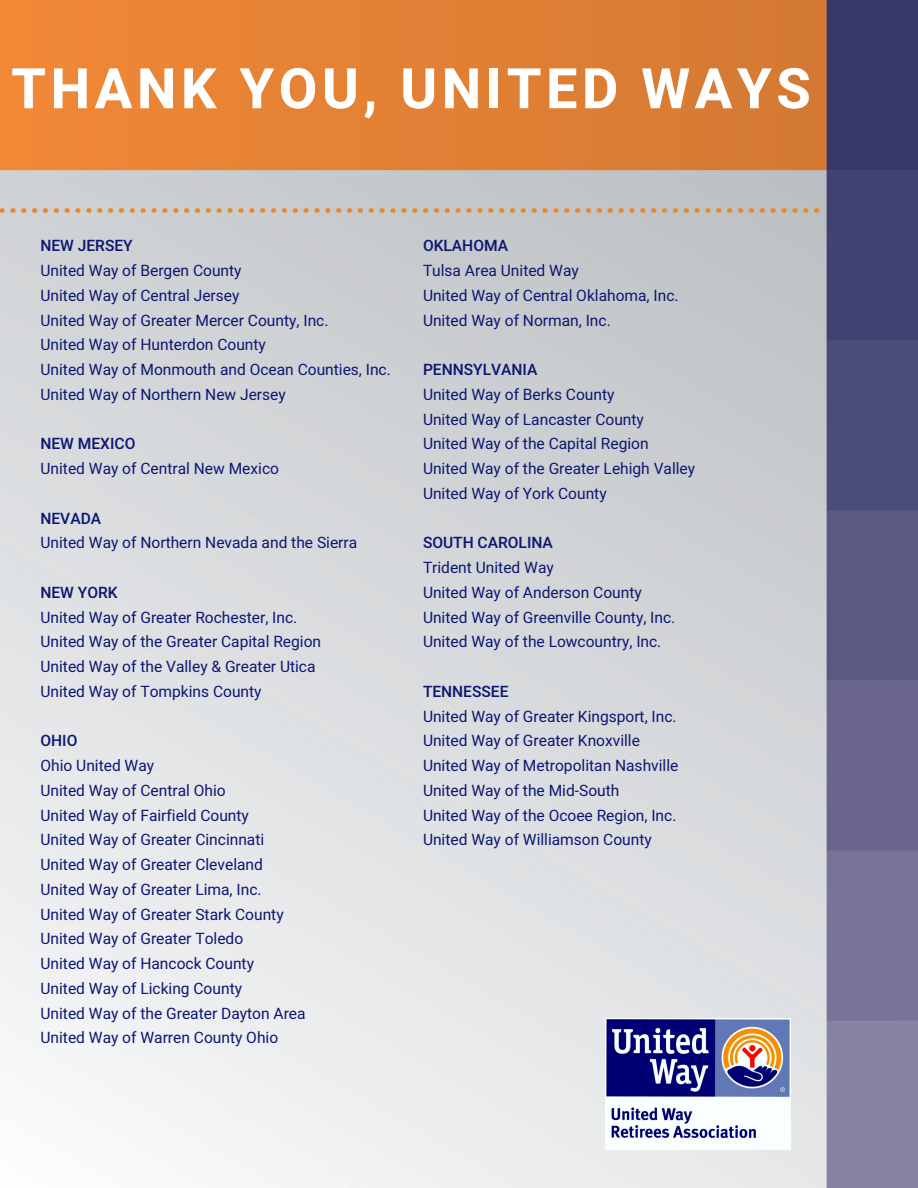
<style>
.page{position:relative;width:918px;height:1188px;background:#fff}
.page>*{position:absolute;margin:0;border:0;box-sizing:border-box;transform-origin:0 0}
.t1{font:700 55.95px "Heebo";letter-spacing:.08em;color:#fff}
.t2{font:15.6px/24.8px "Heebo";color:#0d1772}
.t3{font:500 15.6px "Heebo";color:#0d1772}
</style>
<div class="page">
<img style="left:0;top:0;width:918px;height:1188px">
<img style="left:0;top:208px;width:828px;height:5px">
<img style="left:605px;top:1018px;width:186px;height:132px">
<h1 class="t1" style="left:11px;top:50px;width:801px">THANK YOU, UNITED WAYS</h1>
<p class="t3" style="left:40px;top:235px;width:94px">NEW JERSEY</p>
<p class="t2" style="left:40px;top:259px;width:352px">United Way of Bergen County<br>United Way of Central Jersey<br>United Way of Greater Mercer County, Inc.<br>United Way of Hunterdon County<br>United Way of Monmouth and Ocean Counties, Inc.<br>United Way of Northern New Jersey</p>
<p class="t3" style="left:40px;top:433px;width:96px">NEW MEXICO</p>
<p class="t2" style="left:40px;top:457px;width:240px">United Way of Central New Mexico</p>
<p class="t3" style="left:40px;top:507px;width:62px">NEVADA</p>
<p class="t2" style="left:40px;top:531px;width:318px">United Way of Northern Nevada and the Sierra</p>
<p class="t3" style="left:40px;top:582px;width:79px">NEW YORK</p>
<p class="t2" style="left:40px;top:605px;width:282px">United Way of Greater Rochester, Inc.<br>United Way of the Greater Capital Region United Way of the Valley &amp; Greater Utica United Way of Tompkins County</p>
<p class="t3" style="left:40px;top:730px;width:38px">OHIO</p>
<p class="t2" style="left:40px;top:754px;width:267px">Ohio United Way<br>United Way of Central Ohio<br>United Way of Fairfield County<br>United Way of Greater Cincinnati<br>United Way of Greater Cleveland<br>United Way of Greater Lima, Inc.<br>United Way of Greater Stark County<br>United Way of Greater Toledo<br>United Way of Hancock County<br>United Way of Licking County<br>United Way of the Greater Dayton Area<br>United Way of Warren County Ohio</p>
<p class="t3" style="left:423px;top:235px;width:87px">OKLAHOMA</p>
<p class="t2" style="left:423px;top:259px;width:257px">Tulsa Area United Way<br>United Way of Central Oklahoma, Inc.<br>United Way of Norman, Inc.</p>
<p class="t3" style="left:423px;top:359px;width:116px">PENNSYLVANIA</p>
<p class="t2" style="left:423px;top:383px;width:274px">United Way of Berks County<br>United Way of Lancaster County<br>United Way of the Capital Region<br>United Way of the Greater Lehigh Valley<br>United Way of York County</p>
<p class="t3" style="left:423px;top:532px;width:131px">SOUTH CAROLINA</p>
<p class="t2" style="left:423px;top:556px;width:254px">Trident United Way<br>United Way of Anderson County<br>United Way of Greenville County, Inc.<br>United Way of the Lowcountry, Inc.</p>
<p class="t3" style="left:423px;top:681px;width:87px">TENNESSEE</p>
<p class="t2" style="left:423px;top:704px;width:257px">United Way of Greater Kingsport, Inc.<br>United Way of Greater Knoxville United Way of Metropolitan Nashville United Way of the Mid-South<br>United Way of the Ocoee Region, Inc.<br>United Way of Williamson County</p>
</div>
